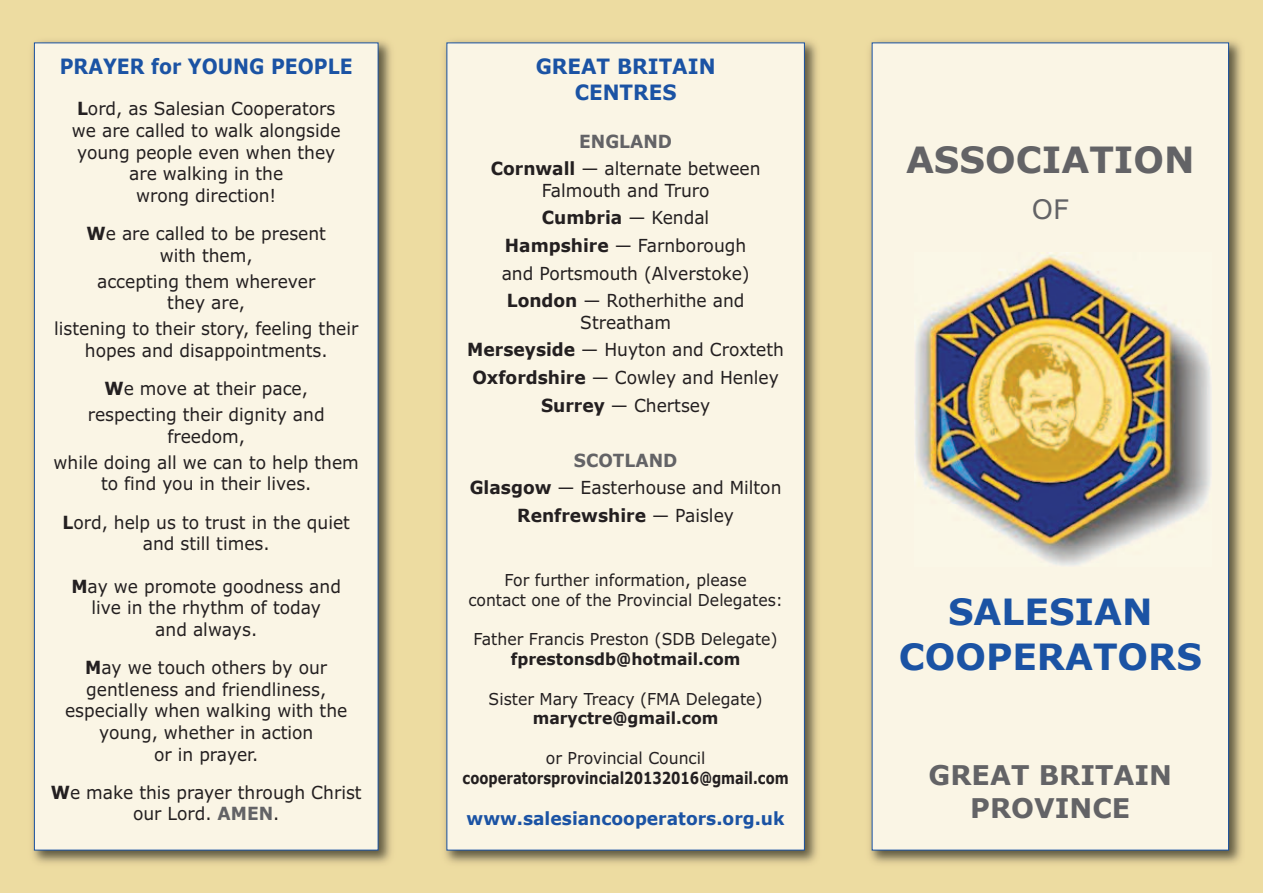
<style>
.page{position:relative;width:1263px;height:893px;background:#eddca1}
.page>*{position:absolute;margin:0;border:0;box-sizing:border-box;transform-origin:0 0}
.t1{font:700 36px/45px "Verdana";color:#1b53a4;text-align:center}
.t2{font:700 36px "Verdana";color:#636366}
.t3{font:700 27px/32.4px "Verdana";color:#636366;text-align:center}
.t4{font:27px "Verdana";color:#636366}
.t5{font:700 21px "Verdana";color:#1b53a4;scale:.9 1}
.t6{font:700 21px/25.2px "Verdana";color:#1b53a4;text-align:center;scale:.95 1}
.t7{font:18px/21.6px "Verdana";color:#231f20;text-align:center;scale:.95 1}
.t8{font:700 18px "Verdana";color:#1b53a4;scale:.95 1}
.t9{font:16.5px/19.8px "Verdana";color:#231f20;text-align:center;scale:.95 1}
.t10{font:700 16.5px "Verdana";color:#231f20;scale:.95 1}
.t11{font:700 16.5px "Verdana";color:#231f20;scale:.8 1}
.s1{font-weight:700}
.s2{font-weight:700;color:#636366}
</style>
<div class="page">
<img style="left:32px;top:40px;width:360px;height:824px">
<div style="left:35px;top:43px;width:343px;height:807px;background:#faf5e5"></div>
<img style="left:869px;top:40px;width:373px;height:824px">
<div style="left:872px;top:43px;width:356px;height:807px;background:#faf5e5"></div>
<img style="left:444px;top:40px;width:374px;height:824px">
<div style="left:447px;top:43px;width:357px;height:807px;background:#faf5e5"></div>
<img style="left:915px;top:252px;width:295px;height:314px">
<p class="t5" style="left:60px;top:53px;width:327px">PRAYER for YOUNG PEOPlE</p>
<p class="t7" style="left:72px;top:98px;width:284px"><span class="s1">l</span>ord, as Salesian Cooperators we are called to walk alongside young people even when they are walking in the<br>wrong direction!</p>
<p class="t7" style="left:87px;top:223px;width:254px"><span class="s1">W</span>e are called to be present with them,</p>
<p class="t7" style="left:97px;top:271px;width:231px">accepting them wherever they are,</p>
<p class="t7" style="left:54px;top:318px;width:322px">listening to their story, feeling their hopes and disappointments.</p>
<p class="t7" style="left:88px;top:376px;width:251px;line-height:26.1px"><span class="s1">W</span>e move at their pace, respecting their dignity and</p>
<p class="t7" style="left:54px;top:423px;width:323px;line-height:26.1px">freedom,<br>while doing all we can to help them</p>
<p class="t7" style="left:62px;top:465px;width:304px;line-height:38.1px">to find you in their lives.<br><span class="s1">l</span>ord, help us to trust in the quiet</p>
<p class="t7" style="left:143px;top:533px;width:135px">and still times.</p>
<p class="t7" style="left:71px;top:576px;width:285px"><span class="s1">M</span>ay we promote goodness and live in the rhythm of today<br>and always.</p>
<p class="t7" style="left:65px;top:657px;width:299px"><span class="s1">M</span>ay we touch others by our gentleness and friendliness, especially when walking with the young, whether in action<br>or in prayer.</p>
<p class="t7" style="left:51px;top:782px;width:329px"><span class="s1">W</span>e make this prayer through Christ our Lord. <span class="s2">AMEN</span>.</p>
<p class="t6" style="left:536px;top:53px;width:191px">GREAT BRITAIN<br>CENTRES</p>
<p class="t7" style="left:491px;top:128px;width:285px;line-height:27.6px"><span class="s2">ENGlANd<br></span><span class="s1">Cornwall</span> — alternate between</p>
<p class="t7" style="left:502px;top:177px;width:262px;line-height:27.6px">Falmouth and Truro<br><span class="s1">Cumbria</span> — Kendal<br><span class="s1">Hampshire</span> — Farnborough and Portsmouth (Alverstoke) <span class="s1">london</span> — Rotherhithe and</p>
<p class="t7" style="left:467px;top:309px;width:335px;line-height:27.6px">Streatham<br><span class="s1">Merseyside</span> — Huyton and Croxteth<br><span class="s1">Oxfordshire</span> — Cowley and Henley<br><span class="s1">Surrey</span> — Chertsey</p>
<p class="t7" style="left:470px;top:447px;width:330px;line-height:27.6px"><span class="s2">SCOTlANd<br></span><span class="s1">Glasgow</span> — Easterhouse and Milton<br><span class="s1">Renfrewshire</span> — Paisley</p>
<p class="t9" style="left:468px;top:570px;width:333px">For further information, please<br>contact one of the Provincial Delegates:</p>
<p class="t9" style="left:474px;top:629px;width:321px">Father Francis Preston (SDB Delegate)</p>
<p class="t10" style="left:511px;top:648px;width:243px">fprestonsdb@hotmail.com</p>
<p class="t9" style="left:489px;top:689px;width:290px">Sister Mary Treacy (FMA Delegate)</p>
<p class="t10" style="left:533px;top:708px;width:197px">maryctre@gmail.com</p>
<p class="t9" style="left:546px;top:748px;width:169px">or Provincial Council</p>
<p class="t11" style="left:463px;top:767px;width:409px">cooperatorsprovincial20132016@gmail.com</p>
<p class="t8" style="left:467px;top:806px;width:336px">www.salesiancooperators.org.uk</p>
<h1 class="t2" style="left:906px;top:136px;width:290px">ASSOCIATION</h1>
<h2 class="t4" style="left:1032px;top:194px;width:38px">OF</h2>
<h1 class="t1" style="left:899px;top:588px;width:305px">SAlESIAN<br>COOPERATORS</h1>
<h2 class="t3" style="left:929px;top:758px;width:245px">GREAT BRITAIN<br>PROVINCE</h2>
</div>
